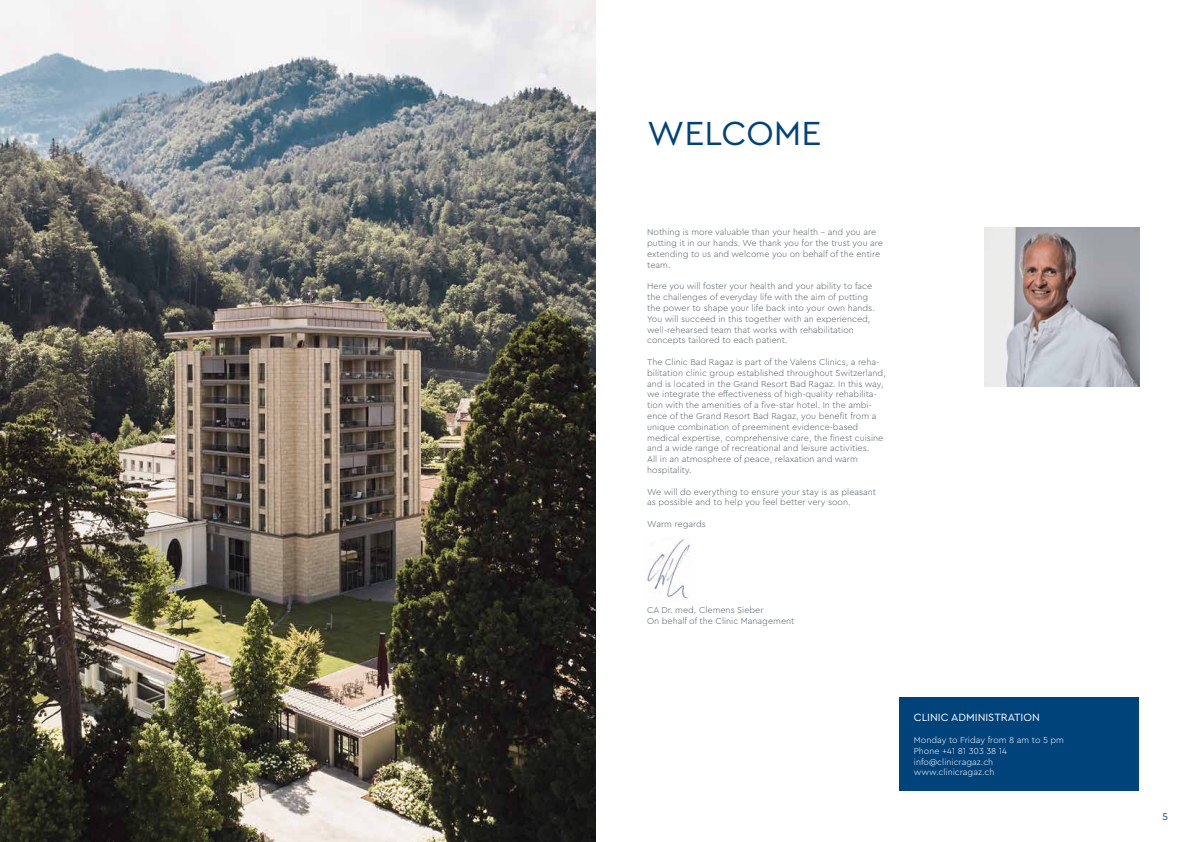
<style>
.page{position:relative;width:1191px;height:842px;background:#fff}
.page>*{position:absolute;margin:0;border:0;box-sizing:border-box;transform-origin:0 0}
.t1{font:35px "Cera Pro";color:#00437b}
.t2{font:11px "Cera Pro";color:#fff}
.t3{font:10px "Cera Pro";color:#00437b}
.t4{font:300 9px/10.8px "Cera Pro";color:#525e66}
.t5{font:300 9px/10.8px "Cera Pro";color:#fff}
</style>
<div class="page">
<img style="left:0;top:0;width:595px;height:842px">
<div style="left:899px;top:697px;width:240px;height:94px;background:#00437b"></div>
<img style="left:984px;top:227px;width:155px;height:159px">
<img style="left:644px;top:536px;width:46px;height:63px">
<h1 class="t1" style="left:647px;top:110px;width:175px">WELCOME</h1>
<p class="t4" style="left:647px;top:227px;width:237px">Nothing is more valuable than your health – and you are putting it in our hands. We thank you for the trust you are extending to us and welcome you on behalf of the entire team.</p>
<p class="t4" style="left:647px;top:281px;width:229px">Here you will foster your health and your ability to face the challenges of everyday life with the aim of putting the power to shape your life back into your own hands.<br>You will succeed in this together with an experienced, well-rehearsed team that works with rehabilitation concepts tailored to each patient.</p>
<p class="t4" style="left:647px;top:356px;width:240px">The Clinic Bad Ragaz is part of the Valens Clinics, a reha&shy;bilitation clinic group established throughout Switzerland, and is located in the Grand Resort Bad Ragaz. In this way, we integrate the effectiveness of high-quality rehabilita&shy;tion with the amenities of a five-star hotel. In the ambi&shy;ence of the Grand Resort Bad Ragaz, you benefit from a unique combination of preeminent evidence-based medical expertise, comprehensive care, the finest cuisine and a wide range of recreational and leisure activities.<br>All in an atmosphere of peace, relaxation and warm hospitality.</p>
<p class="t4" style="left:647px;top:486px;width:230px">We will do everything to ensure your stay is as pleasant as possible and to help you feel better very soon.</p>
<p class="t4" style="left:647px;top:518px;width:60px">Warm regards</p>
<p class="t4" style="left:647px;top:605px;width:149px">CA Dr. med. Clemens Sieber<br>On behalf of the Clinic Management</p>
<p class="t2" style="left:914px;top:710px;width:127px">CLINIC ADMINISTRATION</p>
<p class="t5" style="left:914px;top:734px;width:152px">Monday to Friday from 8 am to 5 pm<br>Phone +41 81 303 38 14 info@clinicragaz.ch www.clinicragaz.ch</p>
<p class="t3" style="left:1162px;top:810px;width:7px">5</p>
</div>
